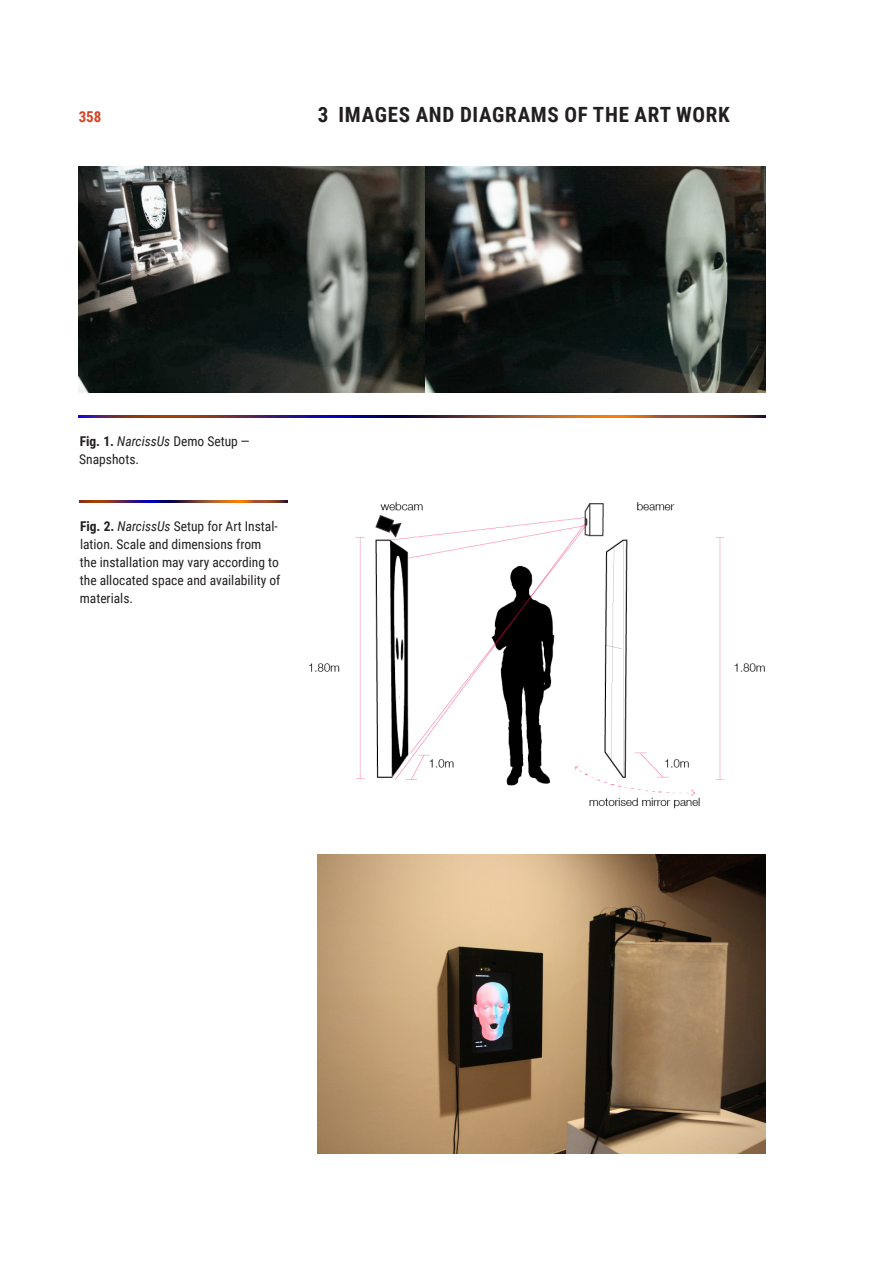
<style>
.page{position:relative;width:893px;height:1263px;background:#fff}
.page>*{position:absolute;margin:0;border:0;box-sizing:border-box;transform-origin:0 0}
.first-paragraph{font:700 21px "Roboto Condensed";letter-spacing:.035em;color:#231f20}
.t1{font:700 15px "Roboto Condensed";color:#d64227}
.t2{font:13.5px/18px "Roboto Condensed";color:#231f20}
.s1{font-weight:700}
.s2{font-style:italic}
</style>
<div class="page">
<img style="left:79px;top:167px;width:686px;height:225px">
<img style="left:79px;top:415px;width:686px;height:2px">
<img style="left:308px;top:502px;width:457px;height:307px">
<img style="left:79px;top:500px;width:209px;height:2px">
<img style="left:317px;top:855px;width:448px;height:298px">
<p class="t1" style="left:79px;top:106px;width:24px">358</p>
<p class="first-paragraph" style="left:318px;top:99px;width:414px">3 IMAGES AND DIAGRAMS OF THE ART WORK</p>
<p class="t2" style="left:79px;top:431px;width:172px"><span class="s1">Fig. 1.</span> <span class="s2">NarcissUs</span> Demo Setup —<br>Snapshots.</p>
<p class="t2" style="left:80px;top:517px;width:202px"><span class="s1">Fig. 2.</span> <span class="s2">NarcissUs</span> Setup for Art Instal&shy;lation. Scale and dimensions from the installation may vary according to the allocated space and availability of materials.</p>
</div>
